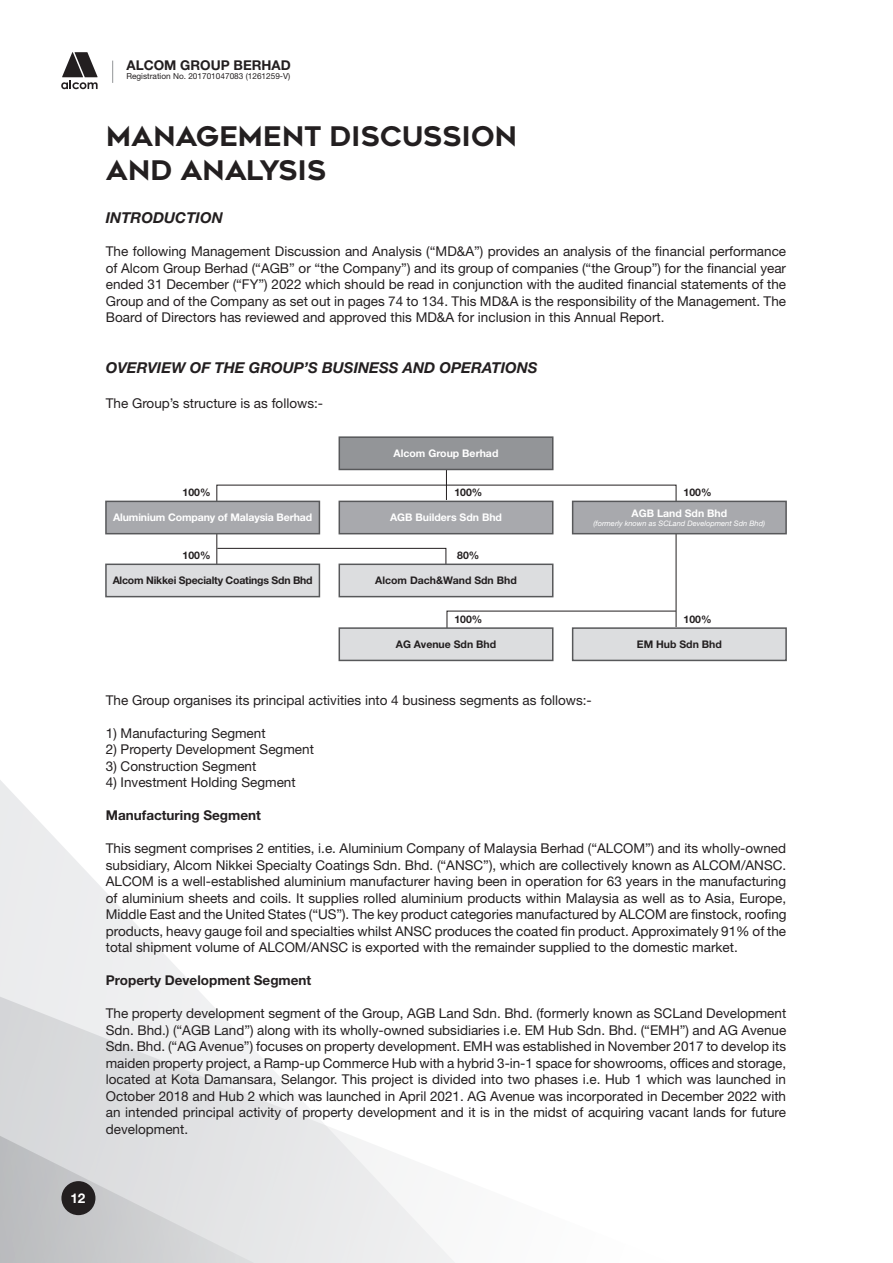
<style>
.page{position:relative;width:893px;height:1263px;background:#fff}
.page>*{position:absolute;margin:0;border:0;box-sizing:border-box;transform-origin:0 0}
.t1{font:27px/34.2px "Renogare";color:#231f20}
.t2{font:italic 700 15px "Helvetica Neue LT Std";color:#231f20}
.t3{font:13.5px/16.5px "Helvetica Neue LT Std";color:#231f20;text-align:justify}
.t4{font:700 13.5px "Helvetica Neue LT Std";color:#231f20}
.t5{font:700 13.5px "Helvetica Neue LT Std";color:#fff}
.t6{font:700 10.5px "Helvetica Neue LT Std";color:#fff}
.t7{font:700 10.5px "Helvetica Neue LT Std";color:#231f20}
.t8{font:700 10.5px "Helvetica Neue LT Std";letter-spacing:-.02em;color:#231f20}
.t9{font:8.25px "Helvetica Neue LT Std";color:#231f20}
.t10{font:italic 7.5px "Helvetica Neue LT Std";color:#fff}
</style>
<div class="page">
<svg style="left:0;top:780px;width:196px;height:208px;fill:#eff0f1"></svg>
<svg style="left:0;top:988px;width:455px;height:275px"></svg>
<svg style="left:0;top:1125px;width:299px;height:138px;background:#d6d7d9"></svg>
<svg style="left:112px;top:61px;width:1px;height:22px"></svg>
<svg style="left:61px;top:52px;width:37px;height:37px"></svg>
<div style="left:61px;top:1181px;width:34px;height:34px;background:#231f20;border-radius:50%"></div>
<svg style="left:216px;top:484px;width:461px;height:144px"></svg>
<hr style="left:446px;top:469px;width:1px;height:31px;background:#231f20">
<svg style="left:216px;top:547px;width:231px;height:23px"></svg>
<svg style="left:446px;top:610px;width:231px;height:25px"></svg>
<div style="left:339px;top:437px;width:214px;height:32px;background:#939598"></div>
<div style="left:339px;top:436px;width:214px;height:34px;border:2px solid #57585a"></div>
<div style="left:339px;top:501px;width:214px;height:33px;background:#a8a9ad"></div>
<div style="left:339px;top:501px;width:214px;height:33px;border:2px solid #57585a"></div>
<div style="left:339px;top:564px;width:214px;height:33px;background:#dcdddf"></div>
<div style="left:339px;top:563px;width:214px;height:34px;border:2px solid #57585a"></div>
<div style="left:339px;top:628px;width:214px;height:32px;background:#dcdddf"></div>
<div style="left:339px;top:627px;width:214px;height:34px;border:2px solid #57585a"></div>
<div style="left:106px;top:501px;width:213px;height:33px;background:#a8a9ad"></div>
<div style="left:105px;top:501px;width:215px;height:33px;border:2px solid #57585a"></div>
<div style="left:106px;top:564px;width:213px;height:33px;background:#dcdddf"></div>
<div style="left:105px;top:563px;width:215px;height:34px;border:2px solid #57585a"></div>
<div style="left:573px;top:501px;width:213px;height:33px;background:#a8a9ad"></div>
<div style="left:572px;top:501px;width:215px;height:33px;border:2px solid #57585a"></div>
<div style="left:573px;top:628px;width:213px;height:32px;background:#dcdddf"></div>
<div style="left:572px;top:627px;width:215px;height:34px;border:2px solid #57585a"></div>
<p class="t4" style="left:126px;top:57px;width:11px">ALCOM</p>
<p class="t4" style="left:180px;top:57px;width:102px">GROUP BERHAD</p>
<p class="t9" style="left:126px;top:71px;width:165px">Registration No. 201701047083 (1261259-V)</p>
<p class="t1" style="left:106px;top:119px;width:413px">MANAGEM ENT DISCUSSION<br>AND ANALYSIS</p>
<p class="t2" style="left:106px;top:209px;width:118px">INTRODUCTION</p>
<p class="t3" style="left:106px;top:243px;width:682px">The following Management Discussion and Analysis (“MD&amp;A”) provides an analysis of the financial performance of Alcom Group Berhad (“AGB” or “the Company”) and its group of companies (“the Group”) for the financial year ended 31 December (“FY”) 2022 which should be read in conjunction with the audited financial statements of the Group and of the Company as set out in pages 74 to 134. This MD&amp;A is the responsibility of the Management. The Board of Directors has reviewed and approved this MD&amp;A for inclusion in this Annual Report.</p>
<p class="t2" style="left:106px;top:359px;width:433px">OVERVIEW OF THE GROUP’S BUSINESS AND OPERATIONS</p>
<p class="t3" style="left:106px;top:395px;width:219px">The Group’s structure is as follows:-</p>
<p class="t6" style="left:394px;top:447px;width:106px">Alcom Group Berhad</p>
<p class="t7" style="left:183px;top:486px;width:30px">100%</p>
<p class="t7" style="left:454px;top:486px;width:30px">100%</p>
<p class="t7" style="left:683px;top:486px;width:30px">100%</p>
<p class="t6" style="left:113px;top:511px;width:201px">Aluminium Company of Malaysia Berhad</p>
<p class="t6" style="left:390px;top:511px;width:114px">AG B Builders Sdn Bhd</p>
<p class="t7" style="left:183px;top:548px;width:30px">100%</p>
<p class="t7" style="left:457px;top:548px;width:24px">80%</p>
<p class="t8" style="left:113px;top:574px;width:202px">Alcom Nikkei Specialty Coatings Sdn Bhd</p>
<p class="t7" style="left:375px;top:574px;width:143px">Alcom Dach&amp;Wand Sdn Bhd</p>
<p class="t6" style="left:631px;top:506px;width:97px">AG B Land Sdn Bhd</p>
<p class="t10" style="left:594px;top:519px;width:173px">(formerly known as SCLand Development Sdn Bhd)</p>
<p class="t7" style="left:454px;top:613px;width:30px">100%</p>
<p class="t7" style="left:683px;top:613px;width:30px">100%</p>
<p class="t7" style="left:396px;top:638px;width:102px">AG Avenue Sdn Bhd</p>
<p class="t7" style="left:637px;top:638px;width:86px">EM Hub Sdn Bhd</p>
<p class="t3" style="left:106px;top:692px;width:487px">The Group organises its principal activities into 4 business segments as follows:-</p>
<p class="t3" style="left:106px;top:725px;width:161px">1) Manufacturing Segment</p>
<p class="t3" style="left:106px;top:741px;width:210px">2) Property Development Segment</p>
<p class="t3" style="left:106px;top:758px;width:152px">3) Construction Segment</p>
<p class="t3" style="left:106px;top:774px;width:191px">4) Investment Holding Segment</p>
<p class="t4" style="left:106px;top:807px;width:156px">Manufacturing Segment</p>
<p class="t3" style="left:106px;top:840px;width:682px">This segment comprises 2 entities, i.e. Aluminium Company of Malaysia Berhad (“ALCOM”) and its wholly-owned subsidiary, Alcom Nikkei Specialty Coatings Sdn. Bhd. (“ANSC”), which are collectively known as ALCOM/ANSC.<br>ALCOM is a well-established aluminium manufacturer having been in operation for 63 years in the manufacturing of aluminium sheets and coils. It supplies rolled aluminium products within Malaysia as well as to Asia, Europe, Middle East and the United States (“US”). The key product categories manufactured by ALCOM are finstock, roofing products, heavy gauge foil and specialties whilst ANSC produces the coated fin product. Approximately 91% of the total shipment volume of ALCOM/ANSC is exported with the remainder supplied to the domestic market.</p>
<p class="t4" style="left:106px;top:972px;width:207px">Property Development Segment</p>
<p class="t3" style="left:106px;top:1005px;width:682px">The property development segment of the Group, AGB Land Sdn. Bhd. (formerly known as SCLand Development Sdn. Bhd.) (“AGB Land”) along with its wholly-owned subsidiaries i.e. EM Hub Sdn. Bhd. (“EMH”) and AG Avenue Sdn. Bhd. (“AG Avenue”) focuses on property development. EMH was established in November 2017 to develop its maiden property project, a Ramp-up Commerce Hub with a hybrid 3-in-1 space for showrooms, offices and storage, located at Kota Damansara, Selangor. This project is divided into two phases i.e. Hub 1 which was launched in October 2018 and Hub 2 which was launched in April 2021. AG Avenue was incorporated in December 2022 with an intended principal activity of property development and it is in the midst of acquiring vacant lands for future development.</p>
<p class="t5" style="left:70px;top:1190px;width:17px">12</p>
</div>
